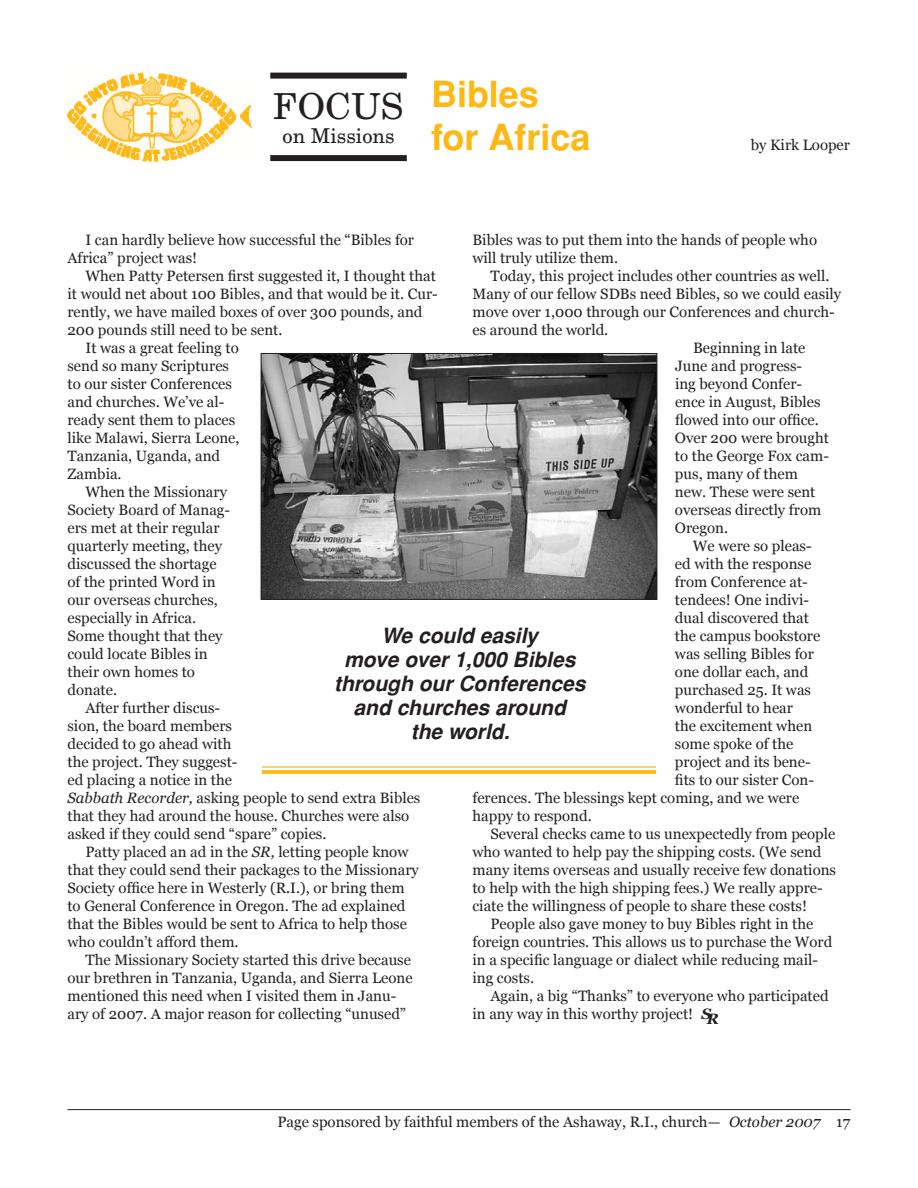
<style>
.page{position:relative;width:918px;height:1188px;background:#fff}
.page>*{position:absolute;margin:0;border:0;box-sizing:border-box;transform-origin:0 0}
.t1{font:700 36px/43.2px "Helvetica";color:#fdb813}
.t2{font:36px "New Century Schlbk";color:#231f20}
.t3{font:italic 700 21px/24px "Helvetica";color:#231f20;text-align:center}
.t4{font:20.55px "New Century Schlbk";color:#231f20}
.t5{font:15px/18px "Georgia";color:#231f20}
.t6{font:italic 15px "Georgia";color:#231f20}
.s1{font-style:italic}
.s2{font-weight:700;font-style:italic}
.s3{font-style:normal}
</style>
<div class="page">
<hr style="left:68px;top:1109px;width:782px;height:1px;background:#231f20">
<div style="left:270px;top:73px;width:137px;height:6px;background:#231f20"></div>
<div style="left:270px;top:155px;width:137px;height:6px;background:#231f20"></div>
<img style="left:66px;top:72px;width:187px;height:92px">
<img style="left:263px;top:355px;width:392px;height:243px">
<div style="left:261px;top:353px;width:396px;height:247px;border:1px solid #231f20"></div>
<hr style="left:262px;top:766px;width:394px;height:2px;background:#fdb813">
<svg style="left:262px;top:770px;width:394px;height:4px;background:#fdbc21"></svg>
<h1 class="t2" style="left:274px;top:84px;width:132px">FOCUS</h1>
<h3 class="t4" style="left:282px;top:123px;width:114px">on Missions</h3>
<h1 class="t1" style="left:431px;top:72px;width:161px">Bibles for Africa</h1>
<p class="t5" style="left:751px;top:136px;width:101px">by Kirk Looper</p>
<p class="t5" style="left:68px;top:230px;width:348px;text-indent:18px">I can hardly believe how successful the “Bibles for<br>Africa” project was!</p>
<p class="t5" style="left:68px;top:266px;width:372px;text-indent:18px">When Patty Petersen first suggested it, I thought that it would net about 100 Bibles, and that would be it. Cur&shy;rently, we have mailed boxes of over 300 pounds, and 200 pounds still need to be sent.</p>
<p class="t5" style="left:472px;top:230px;width:346px">Bibles was to put them into the hands of people who will truly utilize them.</p>
<p class="t5" style="left:472px;top:266px;width:370px;text-indent:18px">Today, this project includes other countries as well.<br>Many of our fellow SDBs need Bibles, so we could easily move over 1,000 through our Conferences and church&shy;es around the world.</p>
<p class="t5" style="left:68px;top:338px;width:174px;text-indent:18px">It was a great feeling to send so many Scriptures to our sister Conferences and churches. We’ve al&shy;ready sent them to places like Malawi, Sierra Leone,<br>Tanzania, Uganda, and<br>Zambia.</p>
<p class="t5" style="left:68px;top:482px;width:164px;text-indent:18px">When the Missionary<br>Society Board of Manag&shy;ers met at their regular quarterly meeting, they discussed the shortage of the printed Word in our overseas churches, especially in Africa.<br>Some thought that they could locate Bibles in their own homes to donate.</p>
<p class="t5" style="left:68px;top:698px;width:171px;text-align:center">After further discus&shy;sion, the board members decided to go ahead with the project. They suggest&shy;ed placing a notice in the</p>
<h2 class="t3" style="left:334px;top:623px;width:253px">We could easily<br>move over 1,000 Bibles through our Conferences and churches around<br>the world.</h2>
<p class="t5" style="left:675px;top:338px;width:156px;text-indent:18px">Beginning in late<br>June and progress-<br>ing beyond Confer&shy;ence in August, Bibles flowed into our office.<br>Over 200 were brought to the George Fox cam&shy;pus, many of them new. These were sent overseas directly from<br>Oregon.</p>
<p class="t5" style="left:675px;top:536px;width:147px;text-indent:18px">We were so pleas&shy;ed with the response from Conference at&shy;tendees! One indivi&shy;dual discovered that the campus bookstore was selling Bibles for one dollar each, and purchased 25. It was wonderful to hear<br>the excitement when some spoke of the project and its bene&shy;fits to our sister Con-</p>
<p class="t5" style="left:67px;top:788px;width:354px"><span class="s1">Sabbath Recorder,</span> asking people to send extra Bibles that they had around the house. Churches were also asked if they could send “spare” copies.</p>
<p class="t5" style="left:67px;top:842px;width:353px;text-indent:18px">Patty placed an ad in the <span class="s1">SR,</span> letting people know that they could send their packages to the Missionary Society office here in Westerly (R.I.), or bring them to General Conference in Oregon. The ad explained that the Bibles would be sent to Africa to help those who couldn’t afford them.</p>
<p class="t5" style="left:67px;top:950px;width:347px;text-indent:18px">The Missionary Society started this drive because our brethren in Tanzania, Uganda, and Sierra Leone mentioned this need when I visited them in Janu&shy;ary of 2007. A major reason for collecting “unused”</p>
<p class="t5" style="left:472px;top:788px;width:328px">ferences. The blessings kept coming, and we were happy to respond.</p>
<p class="t5" style="left:490px;top:824px;width:346px">Several checks came to us unexpectedly from people</p>
<p class="t5" style="left:472px;top:842px;width:351px">who wanted to help pay the shipping costs. (We send</p>
<p class="t5" style="left:472px;top:860px;width:365px">many items overseas and usually receive few donations</p>
<p class="t5" style="left:472px;top:878px;width:352px">to help with the high shipping fees.) We really appre-</p>
<p class="t5" style="left:472px;top:896px;width:336px">ciate the willingness of people to share these costs!</p>
<p class="t5" style="left:490px;top:914px;width:324px">People also gave money to buy Bibles right in the</p>
<p class="t5" style="left:472px;top:932px;width:361px">foreign countries. This allows us to purchase the Word</p>
<p class="t5" style="left:472px;top:950px;width:347px">in a specific language or dialect while reducing mail-</p>
<p class="t5" style="left:472px;top:968px;width:63px">ing costs.</p>
<p class="t5" style="left:490px;top:986px;width:340px">Again, a big “Thanks” to everyone who participated</p>
<p class="t5" style="left:472px;top:1004px;width:248px">in any way in this worthy project! <span class="s2">SR</span></p>
<p class="t5" style="left:277px;top:1112px;width:445px">Page sponsored by faithful members of the Ashaway, R.I., church—</p>
<p class="t6" style="left:729px;top:1113px;width:123px">October 2007 <span class="s3">17</span></p>
</div>
